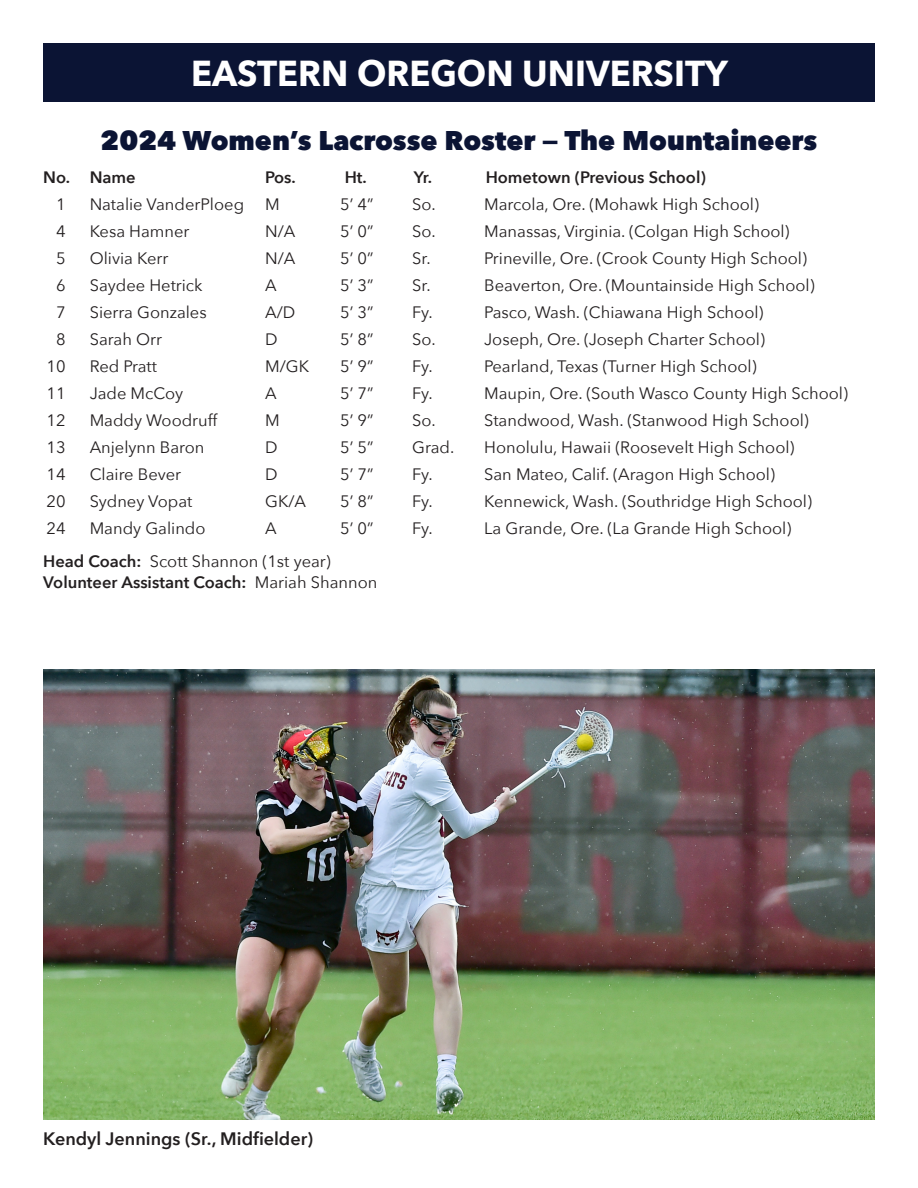
<style>
.page{position:relative;width:918px;height:1188px;background:#fff}
.page>*{position:absolute;margin:0;border:0;box-sizing:border-box;transform-origin:0 0}
.t1{font:700 36px "Avenir Next";color:#fff;scale:.96 1}
.t2{font:800 27px "Avenir Next";color:#0b1434}
.t3{font:600 18px "Avenir Next";color:#231f20}
.Roster{font:16.5px "Avenir Next";color:#231f20}
.t4{font:600 16.5px "Avenir Next";color:#231f20}
.s1{font-weight:600}
.s2{font-weight:400}
</style>
<div class="page">
<div style="left:43px;top:44px;width:832px;height:58px;background:#0b1434"></div>
<img style="left:43px;top:670px;width:832px;height:450px">
<p class="t1" style="left:191px;top:42px;width:561px">EASTERN OREGON UNIVERSITY</p>
<p class="t2" style="left:101px;top:124px;width:718px">2024 Women’s Lacrosse Roster — The Mountaineers</p>
<p class="t4" style="left:43px;top:163px;width:94px">No. Name</p>
<p class="t4" style="left:265px;top:163px;width:32px">Pos.</p>
<p class="t4" style="left:345px;top:163px;width:24px">Ht.</p>
<p class="t4" style="left:414px;top:163px;width:20px">Yr.</p>
<p class="t4" style="left:486px;top:163px;width:222px">Hometown (Previous School)</p>
<p class="Roster" style="left:56px;top:190px;width:11px">1</p>
<p class="Roster" style="left:90px;top:190px;width:156px">Natalie VanderPloeg</p>
<p class="Roster" style="left:265px;top:190px;width:16px">M</p>
<p class="Roster" style="left:340px;top:190px;width:35px">5’ 4”</p>
<p class="Roster" style="left:412px;top:190px;width:25px">So.</p>
<p class="Roster" style="left:484px;top:190px;width:276px">Marcola, Ore. (Mohawk High School)</p>
<p class="Roster" style="left:56px;top:217px;width:11px">4</p>
<p class="Roster" style="left:90px;top:217px;width:101px">Kesa Hamner</p>
<p class="Roster" style="left:265px;top:217px;width:32px">N/A</p>
<p class="Roster" style="left:340px;top:217px;width:35px">5’ 0”</p>
<p class="Roster" style="left:412px;top:217px;width:25px">So.</p>
<p class="Roster" style="left:484px;top:217px;width:307px">Manassas, Virginia. (Colgan High School)</p>
<p class="Roster" style="left:56px;top:244px;width:11px">5</p>
<p class="Roster" style="left:90px;top:244px;width:80px">Olivia Kerr</p>
<p class="Roster" style="left:265px;top:244px;width:32px">N/A</p>
<p class="Roster" style="left:340px;top:244px;width:35px">5’ 0”</p>
<p class="Roster" style="left:412px;top:244px;width:20px">Sr.</p>
<p class="Roster" style="left:484px;top:244px;width:324px">Prineville, Ore. (Crook County High School)</p>
<p class="Roster" style="left:56px;top:271px;width:11px">6</p>
<p class="Roster" style="left:90px;top:271px;width:114px">Saydee Hetrick</p>
<p class="Roster" style="left:265px;top:271px;width:13px">A</p>
<p class="Roster" style="left:340px;top:271px;width:35px">5’ 3”</p>
<p class="Roster" style="left:412px;top:271px;width:20px">Sr.</p>
<p class="Roster" style="left:484px;top:271px;width:332px">Beaverton, Ore. (Mountainside High School)</p>
<p class="Roster" style="left:56px;top:298px;width:11px">7</p>
<p class="Roster" style="left:90px;top:298px;width:119px">Sierra Gonzales</p>
<p class="Roster" style="left:265px;top:298px;width:32px">A/D</p>
<p class="Roster" style="left:340px;top:298px;width:35px">5’ 3”</p>
<p class="Roster" style="left:412px;top:298px;width:22px">Fy.</p>
<p class="Roster" style="left:484px;top:298px;width:281px">Pasco, Wash. (Chiawana High School)</p>
<p class="Roster" style="left:56px;top:325px;width:11px">8</p>
<p class="Roster" style="left:90px;top:325px;width:74px">Sarah Orr</p>
<p class="Roster" style="left:265px;top:325px;width:14px">D</p>
<p class="Roster" style="left:340px;top:325px;width:35px">5’ 8”</p>
<p class="Roster" style="left:412px;top:325px;width:25px">So.</p>
<p class="Roster" style="left:484px;top:325px;width:282px">Joseph, Ore. (Joseph Charter School)</p>
<p class="Roster" style="left:47px;top:352px;width:21px">10</p>
<p class="Roster" style="left:90px;top:352px;width:69px">Red Pratt</p>
<p class="Roster" style="left:265px;top:352px;width:45px">M/GK</p>
<p class="Roster" style="left:340px;top:352px;width:35px">5’ 9”</p>
<p class="Roster" style="left:412px;top:352px;width:22px">Fy.</p>
<p class="Roster" style="left:484px;top:352px;width:274px">Pearland, Texas (Turner High School)</p>
<p class="Roster" style="left:47px;top:379px;width:21px">11</p>
<p class="Roster" style="left:90px;top:379px;width:95px">Jade McCoy</p>
<p class="Roster" style="left:265px;top:379px;width:13px">A</p>
<p class="Roster" style="left:340px;top:379px;width:35px">5’ 7”</p>
<p class="Roster" style="left:412px;top:379px;width:22px">Fy.</p>
<p class="Roster" style="left:484px;top:379px;width:365px">Maupin, Ore. (South Wasco County High School)</p>
<p class="Roster" style="left:47px;top:406px;width:21px">12</p>
<p class="Roster" style="left:90px;top:406px;width:129px">Maddy Woodruff</p>
<p class="Roster" style="left:265px;top:406px;width:16px">M</p>
<p class="Roster" style="left:340px;top:406px;width:35px">5’ 9”</p>
<p class="Roster" style="left:412px;top:406px;width:25px">So.</p>
<p class="Roster" style="left:484px;top:406px;width:326px">Standwood, Wash. (Stanwood High School)</p>
<p class="Roster" style="left:47px;top:433px;width:21px">13</p>
<p class="Roster" style="left:90px;top:433px;width:116px">Anjelynn Baron</p>
<p class="Roster" style="left:265px;top:433px;width:14px">D</p>
<p class="Roster" style="left:340px;top:433px;width:35px">5’ 5”</p>
<p class="Roster" style="left:412px;top:433px;width:44px">Grad.</p>
<p class="Roster" style="left:484px;top:433px;width:312px">Honolulu, Hawaii (Roosevelt High School)</p>
<p class="Roster" style="left:47px;top:460px;width:21px">14</p>
<p class="Roster" style="left:90px;top:460px;width:93px">Claire Bever</p>
<p class="Roster" style="left:265px;top:460px;width:14px">D</p>
<p class="Roster" style="left:340px;top:460px;width:35px">5’ 7”</p>
<p class="Roster" style="left:412px;top:460px;width:22px">Fy.</p>
<p class="Roster" style="left:484px;top:460px;width:292px">San Mateo, Calif. (Aragon High School)</p>
<p class="Roster" style="left:47px;top:487px;width:21px">20</p>
<p class="Roster" style="left:90px;top:487px;width:104px">Sydney Vopat</p>
<p class="Roster" style="left:265px;top:487px;width:42px">GK/A</p>
<p class="Roster" style="left:340px;top:487px;width:35px">5’ 8”</p>
<p class="Roster" style="left:412px;top:487px;width:22px">Fy.</p>
<p class="Roster" style="left:484px;top:487px;width:329px">Kennewick, Wash. (Southridge High School)</p>
<p class="Roster" style="left:47px;top:514px;width:21px">24</p>
<p class="Roster" style="left:90px;top:514px;width:117px">Mandy Galindo</p>
<p class="Roster" style="left:265px;top:514px;width:13px">A</p>
<p class="Roster" style="left:340px;top:514px;width:35px">5’ 0”</p>
<p class="Roster" style="left:412px;top:514px;width:22px">Fy.</p>
<p class="Roster" style="left:484px;top:514px;width:309px">La Grande, Ore. (La Grande High School)</p>
<p class="Roster" style="left:43px;top:547px;width:289px"><span class="s1">Head Coach:</span> Scott Shannon (1st year)</p>
<p class="t4" style="left:43px;top:568px;width:336px">Volunteer Assistant Coach: <span class="s2">Mariah Shannon</span></p>
<p class="t3" style="left:43px;top:1123px;width:271px">Kendyl Jennings (Sr., Midfielder)</p>
</div>
